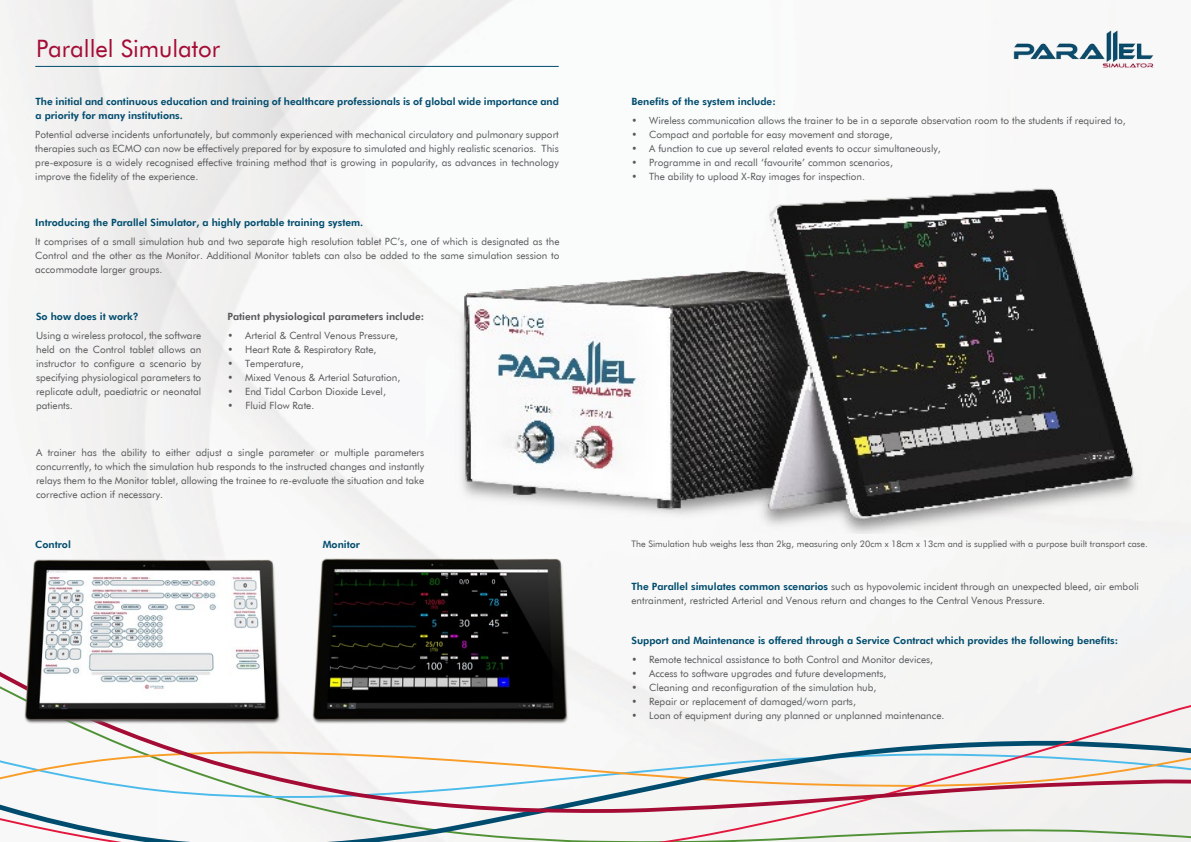
<style>
.page{position:relative;width:1191px;height:842px;background:#fff}
.page>*{position:absolute;margin:0;border:0;box-sizing:border-box;transform-origin:0 0}
.t1{font:24px "Futura BT";color:#a40c35}
.t2{font:10px/14px "Futura BT";color:#58595b;text-align:justify}
.t3{font:800 10px/14px "Futura BT";color:#004c6e}
.t4{font:800 10px "Futura BT";color:#58595b}
.t5{font:9px "Futura BT";color:#58595b}
.s1{font-weight:800;color:#004c6e}
</style>
<div class="page">
<svg style="left:0;top:814px;width:1191px;height:28px"></svg>
<svg style="left:0;top:660px;width:1191px;height:154px"></svg>
<img style="left:455px;top:175px;width:690px;height:358px">
<img style="left:1012px;top:28px;width:142px;height:41px">
<img style="left:22px;top:556px;width:263px;height:175px">
<img style="left:309px;top:556px;width:264px;height:175px">
<hr style="left:35px;top:66px;width:524px;height:1px;background:#004c6e">
<h1 class="t1" style="left:36px;top:34px;width:186px">Parallel Simulator</h1>
<p class="t3" style="left:35px;top:94px;width:525px">The initial and continuous education and training of healthcare professionals is of global wide importance and a priority for many institutions.</p>
<p class="t2" style="left:35px;top:128px;width:525px">Potential adverse incidents unfortunately, but commonly experienced with mechanical circulatory and pulmonary support therapies such as ECMO can now be effectively prepared for by exposure to simulated and highly realistic scenarios. This pre-exposure is a widely recognised effective training method that is growing in popularity, as advances in technology improve the fidelity of the experience.</p>
<p class="t3" style="left:35px;top:216px;width:329px">Introducing the Parallel Simulator, a highly portable training system.</p>
<p class="t2" style="left:35px;top:234px;width:525px">It comprises of a small simulation hub and two separate high resolution tablet PC’s, one of which is designated as the Control and the other as the Monitor. Additional Monitor tablets can also be added to the same simulation session to accommodate larger groups.</p>
<p class="t3" style="left:36px;top:309px;width:104px">So how does it work?</p>
<p class="t4" style="left:227px;top:310px;width:198px">Patient physiological parameters include:</p>
<p class="t2" style="left:36px;top:329px;width:167px">Using a wireless protocol, the software held on the Control tablet allows an instructor to configure a scenario by specifying physiological parameters to replicate adult, paediatric or neonatal patients.</p>
<p class="t2" style="left:227px;top:329px;width:172px">• Arterial &amp; Central Venous Pressure,</p>
<p class="t2" style="left:227px;top:343px;width:150px">• Heart Rate &amp; Respiratory Rate,</p>
<p class="t2" style="left:227px;top:357px;width:78px">• Temperature,</p>
<p class="t2" style="left:227px;top:371px;width:174px">• Mixed Venous &amp; Arterial Saturation,</p>
<p class="t2" style="left:227px;top:385px;width:160px">• End Tidal Carbon Dioxide Level,</p>
<p class="t2" style="left:227px;top:399px;width:88px">• Fluid Flow Rate.</p>
<p class="t2" style="left:36px;top:445px;width:390px">A trainer has the ability to either adjust a single parameter or multiple parameters concurrently, to which the simulation hub responds to the instructed changes and instantly relays them to the Monitor tablet, allowing the trainee to re-evaluate the situation and take corrective action if necessary.</p>
<p class="t3" style="left:35px;top:537px;width:37px">Control</p>
<p class="t3" style="left:323px;top:537px;width:39px">Monitor</p>
<p class="t3" style="left:631px;top:94px;width:146px">Benefits of the system include:</p>
<p class="t2" style="left:631px;top:114px;width:496px">• Wireless communication allows the trainer to be in a separate observation room to the students if required to,</p>
<p class="t2" style="left:631px;top:128px;width:263px">• Compact and portable for easy movement and storage,</p>
<p class="t2" style="left:631px;top:142px;width:311px">• A function to cue up several related events to occur simultaneously,</p>
<p class="t2" style="left:631px;top:156px;width:263px">• Programme in and recall ‘favourite’ common scenarios,</p>
<p class="t2" style="left:631px;top:170px;width:235px">• The ability to upload X-Ray images for inspection.</p>
<p class="t5" style="left:631px;top:538px;width:518px">The Simulation hub weighs less than 2kg, measuring only 20cm x 18cm x 13cm and is supplied with a purpose built transport case.</p>
<p class="t2" style="left:631px;top:579px;width:509px"><span class="s1">The Parallel simulates common scenarios</span> such as hypovolemic incident through an unexpected bleed, air emboli entrainment, restricted Arterial and Venous return and changes to the Central Venous Pressure.</p>
<p class="t3" style="left:631px;top:633px;width:488px">Support and Maintenance is offered through a Service Contract which provides the following benefits:</p>
<p class="t2" style="left:631px;top:652px;width:303px">• Remote technical assistance to both Control and Monitor devices,</p>
<p class="t2" style="left:631px;top:666px;width:256px">• Access to software upgrades and future developments,</p>
<p class="t2" style="left:631px;top:680px;width:246px">• Cleaning and reconfiguration of the simulation hub,</p>
<p class="t2" style="left:631px;top:694px;width:226px">• Repair or replacement of damaged/worn parts,</p>
<p class="t2" style="left:631px;top:708px;width:314px">• Loan of equipment during any planned or unplanned maintenance.</p>
</div>
